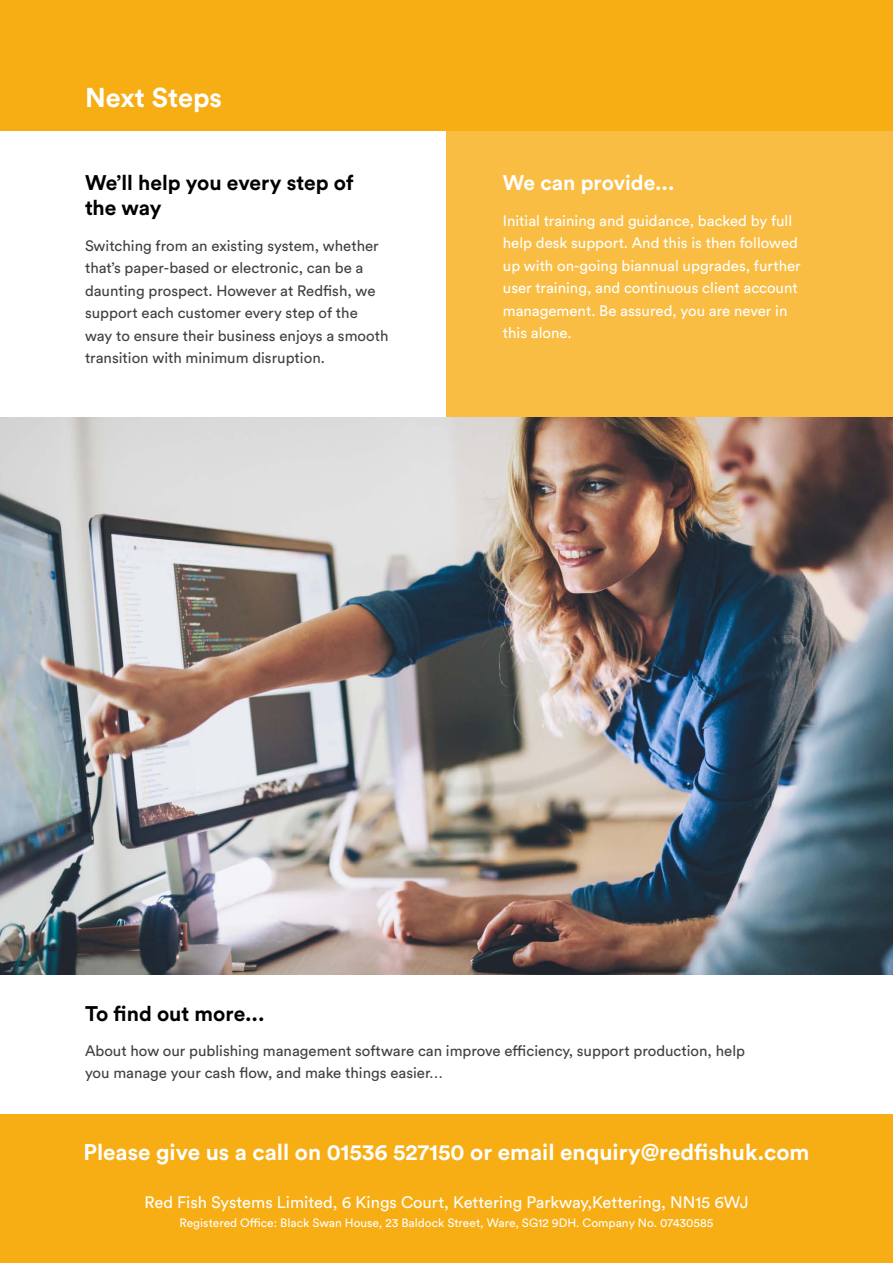
<style>
.page{position:relative;width:893px;height:1263px;background:#fff}
.page>*{position:absolute;margin:0;border:0;box-sizing:border-box;transform-origin:0 0}
.t1{font:700 27px "Circular Std";color:#fff}
.t2{font:700 22.5px "Circular Std";color:#fff}
.t3{font:700 21px/25.2px "Circular Std";color:#000}
.t4{font:700 21px "Circular Std";color:#fff}
.t5{font:16.5px "Circular Std";color:#fff}
.t6{font:15px/22.5px "Circular Std";color:#414042}
.t7{font:15px/22.5px "Circular Std";color:#fff}
.t8{font:12px "Circular Std";color:#fff}
</style>
<div class="page">
<div style="left:446px;top:0;width:447px;height:597px;background:#f9bd43"></div>
<div style="left:0;top:1114px;width:893px;height:149px;background:#f7ad14"></div>
<div style="left:0;top:0;width:893px;height:131px;background:#f7ad14"></div>
<img style="left:0;top:418px;width:893px;height:557px">
<h1 class="t1" style="left:85px;top:80px;width:139px">Next Steps</h1>
<h3 class="t3" style="left:85px;top:170px;width:270px">We’ll help you every step of the way</h3>
<p class="t6" style="left:85px;top:234px;width:305px">Switching from an existing system, whether that’s paper-based or electronic, can be a daunting prospect. However at Redfish, we support each customer every step of the way to ensure their business enjoys a smooth transition with minimum disruption.</p>
<h3 class="t4" style="left:503px;top:169px;width:173px">We can provide...</h3>
<p class="t7" style="left:503px;top:209px;width:299px">Initial training and guidance, backed by full help desk support. And this is then followed up with on-going biannual upgrades, further user training, and continuous client account management. Be assured, you are never in this alone.</p>
<h3 class="t3" style="left:85px;top:1000px;width:181px">To find out more...</h3>
<p class="t6" style="left:85px;top:1039px;width:661px">About how our publishing management software can improve efficiency, support production, help you manage your cash flow, and make things easier…</p>
<h2 class="t2" style="left:84px;top:1137px;width:727px">Please give us a call on 01536 527150 or email enquiry@redfishuk.com</h2>
<p class="t5" style="left:145px;top:1192px;width:605px">Red Fish Systems Limited, 6 Kings Court, Kettering Parkway,Kettering, NN15 6WJ</p>
<p class="t8" style="left:180px;top:1215px;width:535px">Registered Office: Black Swan House, 23 Baldock Street, Ware, SG12 9DH. Company No. 07430585</p>
</div>
